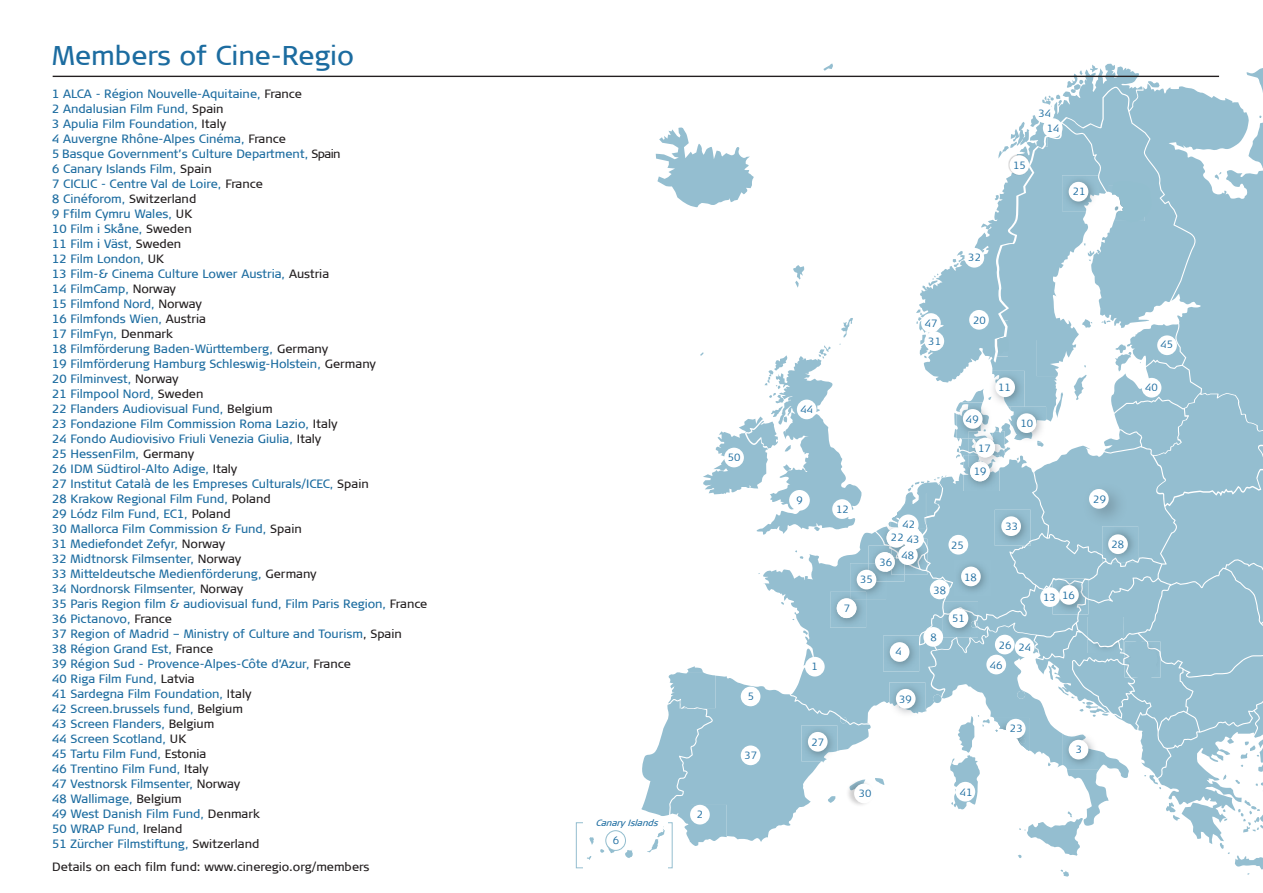
<style>
.page{position:relative;width:1263px;height:893px;background:#fff}
.page>*{position:absolute;margin:0;border:0;box-sizing:border-box;transform-origin:0 0}
.t1{font:27px "Signa Column";color:#1c6ca0}
.t2{font:12px/15px "Signa Column";color:#1c6ca0}
.t3{font:12px "Signa Column";color:#231f20}
.t4{font:300 10.5px/17.9px "Signa Column";color:#1c6ca0}
.t5{font:italic 9px "Signa Column";color:#1c6ca0}
.s1{color:#231f20}
</style>
<div class="page">
<div style="left:576px;top:823px;width:96px;height:45px;border:1px solid #94bed0"></div>
<svg style="left:823px;top:64px;width:280px;height:24px"></svg>
<div style="left:584px;top:809px;width:84px;height:68px;background:#fff"></div>
<svg style="left:1103px;top:63px;width:160px;height:25px"></svg>
<div style="left:53px;top:76px;width:1166px;height:1px;border:1px solid #231f20"></div>
<svg style="left:587px;top:88px;width:676px;height:788px"></svg>
<div style="left:797px;top:400px;width:19px;height:19px;background:#fff;border-radius:50%"></div>
<h1 class="t1" style="left:52px;top:40px;width:303px">Members of Cine-Regio</h1>
<p class="t2" style="left:52px;top:86px;width:377px">1 ALCA - Région Nouvelle-Aquitaine, <span class="s1">France<br></span>2 Andalusian Film Fund, <span class="s1">Spain<br></span>3 Apulia Film Foundation, <span class="s1">Italy<br></span>4 Auvergne Rhône-Alpes Cinéma, <span class="s1">France<br></span>5 Basque Government’s Culture Department, <span class="s1">Spain<br></span>6 Canary Islands Film, <span class="s1">Spain<br></span>7 CICLIC - Centre Val de Loire, <span class="s1">France<br></span>8 Cinéforom, <span class="s1">Switzerland<br></span>9 Ffilm Cymru Wales, <span class="s1">UK<br></span>10 Film i Skåne, <span class="s1">Sweden<br></span>11 Film i Väst, <span class="s1">Sweden<br></span>12 Film London, <span class="s1">UK<br></span>13 Film-&amp; Cinema Culture Lower Austria, <span class="s1">Austria<br></span>14 FilmCamp, <span class="s1">Norway<br></span>15 Filmfond Nord, <span class="s1">Norway<br></span>16 Filmfonds Wien, <span class="s1">Austria<br></span>17 FilmFyn, <span class="s1">Denmark<br></span>18 Filmförderung Baden-Württemberg, <span class="s1">Germany<br></span>19 Filmförderung Hamburg Schleswig-Holstein, <span class="s1">Germany<br></span>20 Filminvest, <span class="s1">Norway<br></span>21 Filmpool Nord, <span class="s1">Sweden<br></span>22 Flanders Audiovisual Fund, <span class="s1">Belgium<br></span>23 Fondazione Film Commission Roma Lazio, <span class="s1">Italy<br></span>24 Fondo Audiovisivo Friuli Venezia Giulia, <span class="s1">Italy<br></span>25 HessenFilm, <span class="s1">Germany<br></span>26 IDM Südtirol-Alto Adige, <span class="s1">Italy<br></span>27 Institut Català de les Empreses Culturals/ICEC, <span class="s1">Spain<br></span>28 Krakow Regional Film Fund, <span class="s1">Poland<br></span>29 LŁódz Film Fund, EC1, <span class="s1">Poland<br></span>30 Mallorca Film Commission &amp; Fund, <span class="s1">Spain<br></span>31 Mediefondet Zefyr, <span class="s1">Norway<br></span>32 Midtnorsk Filmsenter, <span class="s1">Norway<br></span>33 Mitteldeutsche Medienförderung, <span class="s1">Germany<br></span>34 Nordnorsk Filmsenter, <span class="s1">Norway<br></span>35 Paris Region film &amp; audiovisual fund, Film Paris Region, <span class="s1">France </span>36 Pictanovo, <span class="s1">France<br></span>37 Region of Madrid – Ministry of Culture and Tourism<span class="s1">, Spain<br></span>38 Région Grand Est, <span class="s1">France<br></span>39 Région Sud - Provence-Alpes-Côte d’Azur, <span class="s1">France<br></span>40 Riga Film Fund, <span class="s1">Latvia<br></span>41 Sardegna Film Foundation, <span class="s1">Italy<br></span>42 Screen.brussels fund, <span class="s1">Belgium<br></span>43 Screen Flanders, <span class="s1">Belgium<br></span>44 Screen Scotland, <span class="s1">UK<br></span>45 Tartu Film Fund, <span class="s1">Estonia<br></span>46 Trentino Film Fund, <span class="s1">Italy<br></span>47 Vestnorsk Filmsenter, <span class="s1">Norway<br></span>48 Wallimage, <span class="s1">Belgium<br></span>49 West Danish Film Fund, <span class="s1">Denmark<br></span>50 WRAP Fund, <span class="s1">Ireland<br></span>51 Zürcher Filmstiftung, <span class="s1">Switzerland</span></p>
<p class="t3" style="left:52px;top:860px;width:319px">Details on each film fund: www.cineregio.org/members</p>
<p class="t4" style="left:728px;top:448px;width:14px">50</p>
<p class="t5" style="left:595px;top:818px;width:67px">CanaryIslands</p>
<p class="t4" style="left:613px;top:832px;width:8px">6</p>
<p class="t4" style="left:697px;top:806px;width:8px">2</p>
<p class="t4" style="left:748px;top:688px;width:8px">5</p>
<p class="t4" style="left:744px;top:746px;width:14px">37</p>
<p class="t4" style="left:1013px;top:156px;width:14px">15</p>
<p class="t4" style="left:1038px;top:104px;width:14px">34</p>
<p class="t4" style="left:1047px;top:120px;width:14px">14</p>
<p class="t4" style="left:1073px;top:182px;width:14px">21</p>
<p class="t4" style="left:968px;top:249px;width:14px">32</p>
<p class="t4" style="left:925px;top:315px;width:14px">47</p>
<p class="t4" style="left:928px;top:332px;width:14px">31</p>
<p class="t4" style="left:973px;top:311px;width:14px">20</p>
<p class="t4" style="left:800px;top:400px;width:14px">44</p>
<p class="t4" style="left:796px;top:492px;width:8px">9</p>
<p class="t4" style="left:811px;top:657px;width:8px">1</p>
<p class="t4" style="left:811px;top:734px;width:14px">27</p>
<p class="t4" style="left:836px;top:500px;width:14px">12</p>
<p class="t4" style="left:844px;top:600px;width:8px">7</p>
<p class="t4" style="left:860px;top:571px;width:14px">35</p>
<p class="t4" style="left:902px;top:516px;width:14px">42</p>
<p class="t4" style="left:901px;top:529px;width:14px;text-indent:-11px">22<br>48</p>
<p class="t4" style="left:907px;top:531px;width:14px">43</p>
<p class="t4" style="left:879px;top:553px;width:14px">36</p>
<p class="t4" style="left:895px;top:643px;width:8px">4</p>
<p class="t4" style="left:899px;top:690px;width:14px">39</p>
<p class="t4" style="left:998px;top:378px;width:14px">11</p>
<p class="t4" style="left:966px;top:411px;width:14px">49</p>
<p class="t4" style="left:1020px;top:414px;width:14px">10</p>
<p class="t4" style="left:978px;top:439px;width:14px">17</p>
<p class="t4" style="left:974px;top:463px;width:14px">19</p>
<p class="t4" style="left:951px;top:536px;width:14px">25</p>
<p class="t4" style="left:933px;top:581px;width:14px">38</p>
<p class="t4" style="left:964px;top:568px;width:14px">18</p>
<p class="t4" style="left:930px;top:628px;width:8px">8</p>
<p class="t4" style="left:952px;top:609px;width:14px">51</p>
<p class="t4" style="left:1005px;top:518px;width:14px">33</p>
<p class="t4" style="left:999px;top:637px;width:34px">26 24</p>
<p class="t4" style="left:990px;top:656px;width:14px">46</p>
<p class="t4" style="left:1043px;top:589px;width:14px">13</p>
<p class="t4" style="left:1062px;top:586px;width:14px">16</p>
<p class="t4" style="left:1010px;top:719px;width:14px">23</p>
<p class="t4" style="left:1076px;top:740px;width:8px">3</p>
<p class="t4" style="left:1093px;top:490px;width:14px">29</p>
<p class="t4" style="left:1111px;top:535px;width:14px">28</p>
<p class="t4" style="left:859px;top:785px;width:14px">30</p>
<p class="t4" style="left:960px;top:783px;width:14px">41</p>
<p class="t4" style="left:1160px;top:336px;width:14px">45</p>
<p class="t4" style="left:1145px;top:378px;width:14px">40</p>
</div>
